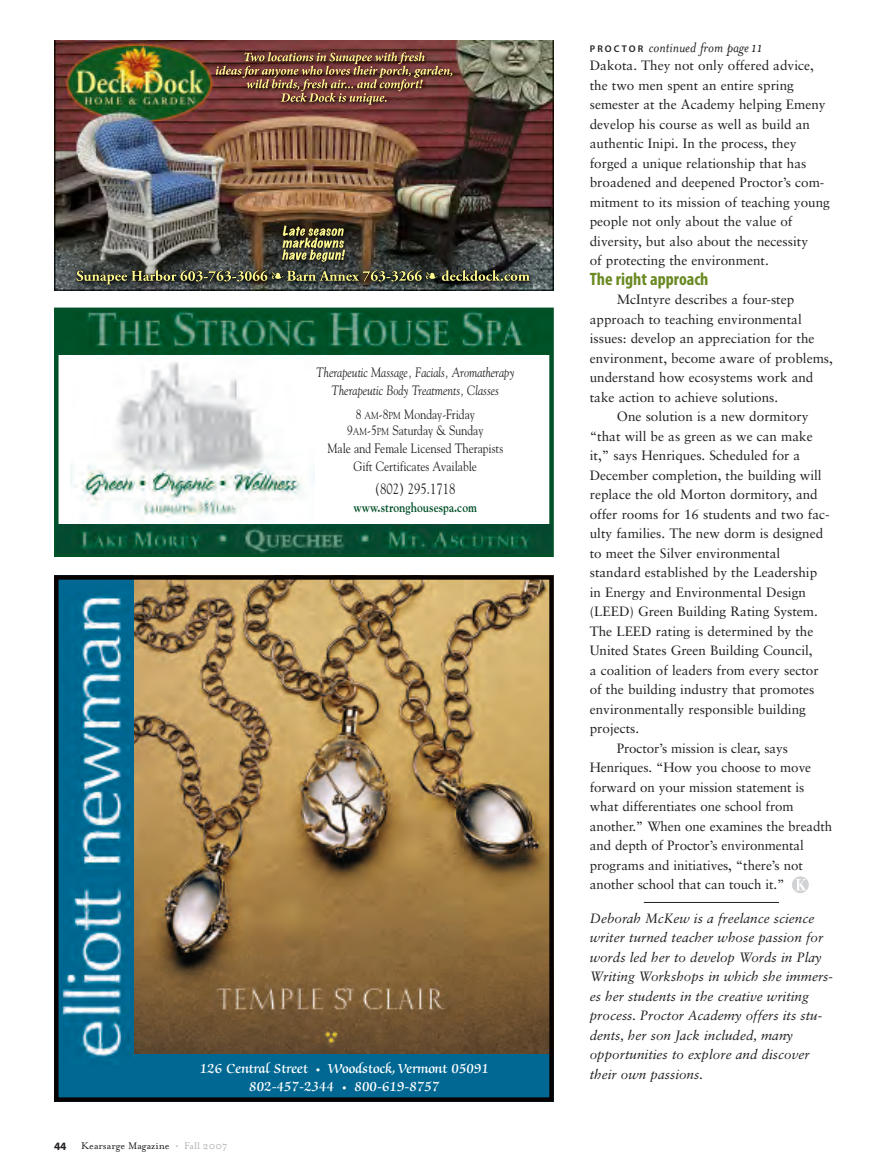
<style>
.page{position:relative;width:878px;height:1175px;background:#fff}
.page>*{position:absolute;margin:0;border:0;box-sizing:border-box;transform-origin:0 0}
.t1{font:700 condensed 18px "Myriad Pro";color:#6a8922}
.t2{font:italic 15.75px "Mrs Eaves";color:#231f20}
.t3{font:15px/18.3px "Zapf Chancery Demi+KSJDOO";color:#fff;text-align:center}
.t4{font:15px "Goudy+EQHXXU";color:#231f20;scale:.85 1}
.t5{font:13.5px/19.5px "Sabon";color:#231f20}
.t6{font:13.5px/19.5px "Sabon Italic Os F";color:#231f20}
.t7{font:13.5px/16.5px "Goudy+EQHXXU";color:#231f20;text-align:center;scale:.85 1}
.t8{font:13.5px/18px "Goudy Italic+QATQRY";color:#231f20;text-align:center;scale:.85 1}
.t9{font:13.5px "Goudy Bold+QPDMMS";color:#005028;scale:.85 1}
.t10{font:11.25px "Mrs Eaves Roman";color:#231f20}
.t11{font:700 11.25px "Myriad Pro";color:#231f20}
.s1{font-size:10.2px}
.s2{font-size:10.5px}
.s3{color:#b2b3b7}
.s4{font-family:"Myriad Pro";font-weight:600;font-style:normal;font-size:9.75px}
</style>
<div class="page">
<img style="left:54px;top:41px;width:500px;height:249px">
<img style="left:215px;top:52px;width:238px;height:53px">
<img style="left:283px;top:225px;width:30px;height:11px">
<img style="left:76px;top:269px;width:454px;height:16px">
<img style="left:71px;top:362px;width:243px;height:161px">
<div style="left:54px;top:307px;width:500px;height:249px;border:4px solid #005028"></div>
<img style="left:57px;top:525px;width:494px;height:28px">
<img style="left:58px;top:311px;width:492px;height:44px">
<hr style="left:643px;top:902px;width:136px;height:1px;background:#231f20">
<svg style="left:802px;top:876px;width:7px;height:17px"></svg>
<svg style="left:791px;top:876px;width:17px;height:17px"></svg>
<svg style="left:795px;top:878px;width:11px;height:12px"></svg>
<img style="left:134px;top:580px;width:415px;height:474px">
<div style="left:54px;top:1054px;width:500px;height:47px;background:#006893"></div>
<div style="left:54px;top:575px;width:80px;height:526px;background:#006893"></div>
<img style="left:62px;top:594px;width:67px;height:464px">
<div style="left:54px;top:575px;width:500px;height:526px;border:4px solid #080302"></div>
<p class="t8" style="left:316px;top:363px;width:235px">Therapeutic Massage, Facials, Aromatherapy<br>Therapeutic Body Treatments, Classes</p>
<p class="t7" style="left:347px;top:406px;width:162px">8 <span class="s1">AM</span>-8<span class="s1">PM</span> Monday-Friday<br>9<span class="s1">AM</span>-5<span class="s1">PM</span> Saturday &amp; Sunday</p>
<p class="t7" style="left:327px;top:440px;width:208px;line-height:18px">Male and Female Licensed Therapists<br>Gift Certificates Available</p>
<p class="t4" style="left:375px;top:480px;width:96px">(802) 295.1718</p>
<p class="t9" style="left:353px;top:499px;width:147px">www.stronghousespa.com</p>
<p class="t3" style="left:200px;top:1060px;width:291px">126 Central Street <span class="s2">•</span> Woodstock, Vermont 05091<br>802-457-2344 <span class="s2">•</span> 800-619-8757</p>
<p class="t11" style="left:54px;top:1142px;width:14px">44</p>
<p class="t10" style="left:81px;top:1139px;width:148px">Kearsarge Magazine <span class="s3">• Fall 2007</span></p>
<p class="t2" style="left:589px;top:37px;width:174px"><span class="s4">P R O C T O R</span> continued from page 11</p>
<p class="t5" style="left:589px;top:57px;width:242px">Dakota. They not only offered advice, the two men spent an entire spring semester at the Academy helping Emeny develop his course as well as build an authentic Inipi. In the process, they forged a unique relationship that has broadened and deepened Proctor’s com&shy;mitment to its mission of teaching young people not only about the value of diversity, but also about the necessity<br>of protecting the environment.</p>
<h1 class="t1" style="left:589px;top:272px;width:120px">The right approach</h1>
<p class="t5" style="left:616px;top:291px;width:179px">McIntyre describes a four-step</p>
<p class="t5" style="left:589px;top:310px;width:213px">approach to teaching environmental</p>
<p class="t5" style="left:589px;top:330px;width:226px">issues: develop an appreciation for the</p>
<p class="t5" style="left:589px;top:349px;width:244px">environment, become aware of problems,</p>
<p class="t5" style="left:589px;top:369px;width:225px">understand how ecosystems work and</p>
<p class="t5" style="left:589px;top:388px;width:190px">take action to achieve solutions.</p>
<p class="t5" style="left:616px;top:408px;width:193px">One solution is a new dormitory</p>
<p class="t5" style="left:589px;top:427px;width:224px">“that will be as green as we can make</p>
<p class="t5" style="left:589px;top:447px;width:212px">it,” says Henriques. Scheduled for a</p>
<p class="t5" style="left:589px;top:466px;width:233px">December completion, the building will</p>
<p class="t5" style="left:589px;top:486px;width:229px">replace the old Morton dormitory, and</p>
<p class="t5" style="left:589px;top:505px;width:241px">offer rooms for 16 students and two fac-</p>
<p class="t5" style="left:589px;top:525px;width:235px">ulty families. The new dorm is designed</p>
<p class="t5" style="left:589px;top:544px;width:192px">to meet the Silver environmental</p>
<p class="t5" style="left:589px;top:564px;width:229px">standard established by the Leadership</p>
<p class="t5" style="left:589px;top:583px;width:218px">in Energy and Environmental Design</p>
<p class="t5" style="left:589px;top:603px;width:230px">(LEED) Green Building Rating System.</p>
<p class="t5" style="left:589px;top:622px;width:225px">The LEED rating is determined by the</p>
<p class="t5" style="left:589px;top:642px;width:224px">United States Green Building Council,</p>
<p class="t5" style="left:589px;top:661px;width:230px">a coalition of leaders from every sector</p>
<p class="t5" style="left:589px;top:681px;width:226px">of the building industry that promotes</p>
<p class="t5" style="left:589px;top:700px;width:218px">environmentally responsible building</p>
<p class="t5" style="left:589px;top:720px;width:51px">projects.</p>
<p class="t5" style="left:616px;top:739px;width:173px">Proctor’s mission is clear, says</p>
<p class="t5" style="left:589px;top:759px;width:223px">Henriques. “How you choose to move</p>
<p class="t5" style="left:589px;top:778px;width:216px">forward on your mission statement is</p>
<p class="t5" style="left:589px;top:798px;width:205px">what differentiates one school from</p>
<p class="t5" style="left:589px;top:817px;width:244px">another.” When one examines the breadth</p>
<p class="t5" style="left:589px;top:837px;width:215px">and depth of Proctor’s environmental</p>
<p class="t5" style="left:589px;top:856px;width:214px">programs and initiatives, “there’s not</p>
<p class="t5" style="left:589px;top:876px;width:196px">another school that can touch it.”</p>
<p class="t6" style="left:589px;top:909px;width:244px">Deborah McKew is a freelance science writer turned teacher whose passion for words led her to develop Words in Play Writing Workshops in which she immers&shy;es her students in the creative writing process. Proctor Academy offers its stu&shy;dents, her son Jack included, many opportunities to explore and discover their own passions.</p>
</div>
